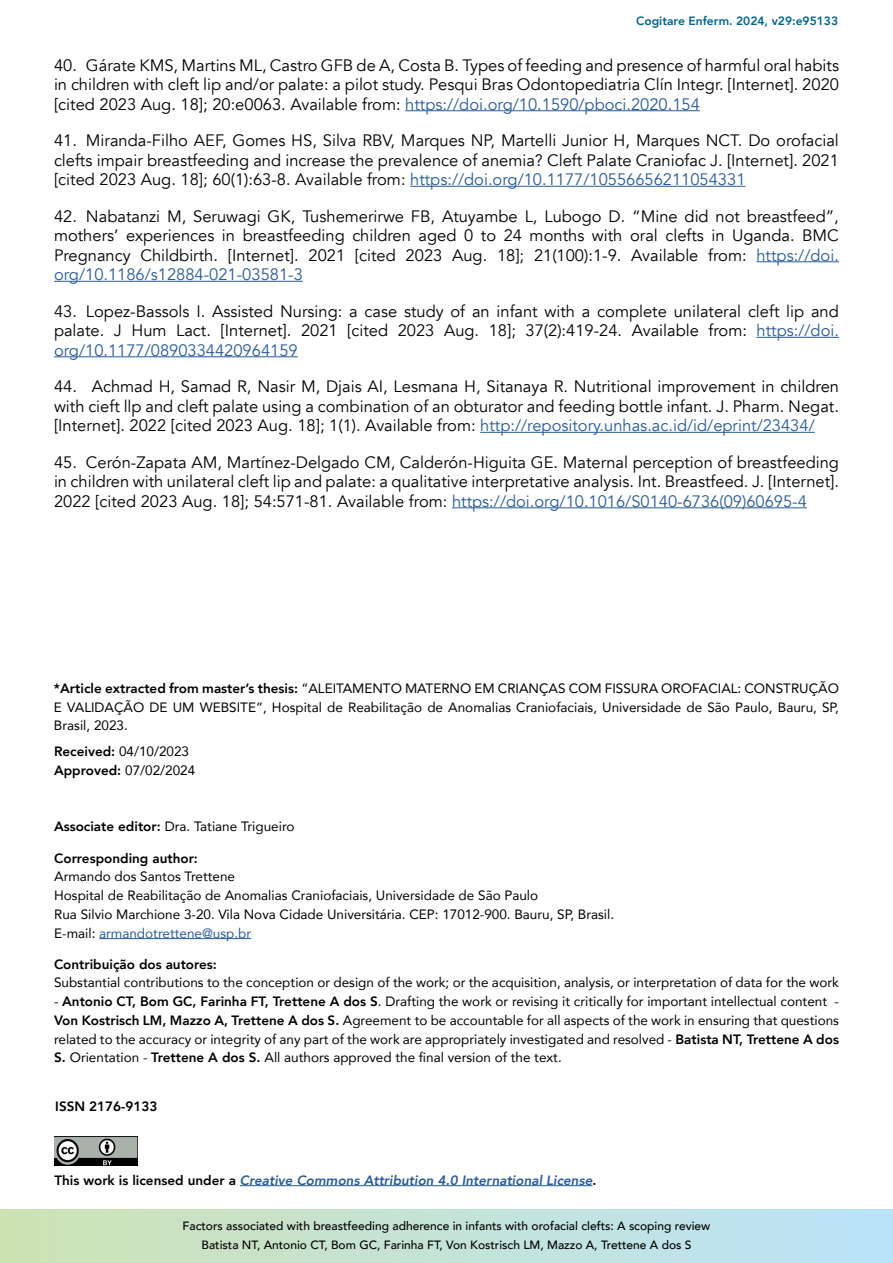
<style>
.page{position:relative;width:893px;height:1263px;background:#fff}
.page>*{position:absolute;margin:0;border:0;box-sizing:border-box;transform-origin:0 0}
.t1{font:16.5px/19.5px "Avenir";color:#000;text-align:justify}
.t2{font:13.5px/18.8px "Avenir";color:#000}
.t3{font:italic 800 13.5px "Avenir";color:#265b9b}
.t4{font:800 13.5px "Avenir";color:#000}
.t5{font:500 12px/18.6px "Avenir";color:#000;text-align:center}
.t6{font:800 12px "Avenir";color:#00658f}
.s1{color:#265b9b}
.s2{font-weight:800}
.s3{font-style:normal;color:#000}
</style>
<div class="page">
<svg style="left:0;top:1209px;width:893px;height:54px"></svg>
<hr style="left:405px;top:110px;width:295px;height:1px;background:#265b9b">
<hr style="left:410px;top:186px;width:335px;height:1px;background:#265b9b">
<hr style="left:756px;top:261px;width:83px;height:1px;background:#265b9b">
<hr style="left:54px;top:281px;width:249px;height:1px;background:#265b9b">
<hr style="left:756px;top:337px;width:83px;height:1px;background:#265b9b">
<hr style="left:54px;top:356px;width:244px;height:1px;background:#265b9b">
<hr style="left:480px;top:432px;width:335px;height:1px;background:#265b9b">
<hr style="left:452px;top:507px;width:355px;height:1px;background:#265b9b">
<hr style="left:99px;top:938px;width:152px;height:1px;background:#265b9b">
<img style="left:54px;top:1137px;width:84px;height:29px">
<hr style="left:240px;top:1185px;width:352px;height:1px;background:#265b9b">
<p class="t6" style="left:636px;top:12px;width:203px">Cogitare Enferm. 2024, v29:e95133</p>
<p class="t1" style="left:54px;top:55px;width:787px">40. Gárate KMS, Martins ML, Castro GFB de A, Costa B. Types of feeding and presence of harmful oral habits in children with cleft lip and/or palate: a pilot study. Pesqui Bras Odontopediatria Clín Integr. [Internet]. 2020 [cited 2023 Aug. 18]; 20:e0063. Available from: <span class="s1">https://doi.org/10.1590/pboci.2020.154</span></p>
<p class="t1" style="left:54px;top:131px;width:786px">41. Miranda-Filho AEF, Gomes HS, Silva RBV, Marques NP, Martelli Junior H, Marques NCT. Do orofacial clefts impair breastfeeding and increase the prevalence of anemia? Cleft Palate Craniofac J. [Internet]. 2021 [cited 2023 Aug. 18]; 60(1):63-8. Available from: <span class="s1">https://doi.org/10.1177/10556656211054331</span></p>
<p class="t1" style="left:54px;top:206px;width:786px">42. Nabatanzi M, Seruwagi GK, Tushemerirwe FB, Atuyambe L, Lubogo D. “Mine did not breastfeed”, mothers’ experiences in breastfeeding children aged 0 to 24 months with oral clefts in Uganda. BMC Pregnancy Childbirth. [Internet]. 2021 [cited 2023 Aug. 18]; 21(100):1-9. Available from: <span class="s1">https://doi. org/10.1186/s12884-021-03581-3</span></p>
<p class="t1" style="left:54px;top:301px;width:786px">43. Lopez-Bassols I. Assisted Nursing: a case study of an infant with a complete unilateral cleft lip and palate. J Hum Lact. [Internet]. 2021 [cited 2023 Aug. 18]; 37(2):419-24. Available from: <span class="s1">https://doi. org/10.1177/0890334420964159</span></p>
<p class="t1" style="left:54px;top:377px;width:786px">44. Achmad H, Samad R, Nasir M, Djais AI, Lesmana H, Sitanaya R. Nutritional improvement in children with cieft llp and cleft palate using a combination of an obturator and feeding bottle infant. J. Pharm. Negat. [Internet]. 2022 [cited 2023 Aug. 18]; 1(1). Available from: <span class="s1">http://repository.unhas.ac.id/id/eprint/23434/</span></p>
<p class="t1" style="left:54px;top:452px;width:786px">45. Cerón-Zapata AM, Martínez-Delgado CM, Calderón-Higuita GE. Maternal perception of breastfeeding in children with unilateral cleft lip and palate: a qualitative interpretative analysis. Int. Breastfeed. J. [Internet].<br>2022 [cited 2023 Aug. 18]; 54:571-81. Available from: <span class="s1">https://doi.org/10.1016/S0140-6736(09)60695-4</span></p>
<p class="t2" style="left:54px;top:678px;width:786px;text-align:justify"><span class="s2">*Article extracted from master’s thesis:</span> “ALEITAMENTO MATERNO EM CRIANÇAS COM FISSURA OROFACIAL: CONSTRUÇÃO E VALIDAÇÃO DE UM WEBSITE”, Hospital de Reabilitação de Anomalias Craniofaciais, Universidade de São Paulo, Bauru, SP, Brasil, 2023.</p>
<p class="t2" style="left:54px;top:741px;width:143px"><span class="s2">Received:</span> 04/10/2023<br><span class="s2">Approved:</span> 07/02/2024</p>
<p class="t2" style="left:54px;top:816px;width:242px"><span class="s2">Associate editor:</span> Dra. Tatiane Trigueiro</p>
<p class="t4" style="left:54px;top:847px;width:145px">Corresponding author:</p>
<p class="t2" style="left:54px;top:867px;width:561px">Armando dos Santos Trettene<br>Hospital de Reabilitação de Anomalias Craniofaciais, Universidade de São Paulo<br>Rua Silvio Marchione 3-20. Vila Nova Cidade Universitária. CEP: 17012-900. Bauru, SP, Brasil.<br>E-mail: <span class="s1">armandotrettene@usp.br</span></p>
<p class="t4" style="left:54px;top:953px;width:164px">Contribuição dos autores:</p>
<p class="t2" style="left:54px;top:973px;width:786px">Substantial contributions to the conception or design of the work; or the acquisition, analysis, or interpretation of data for the work</p>
<p class="t2" style="left:54px;top:992px;width:786px;text-align:justify">- <span class="s2">Antonio CT, Bom GC, Farinha FT, Trettene A dos S</span>. Drafting the work or revising it critically for important intellectual content - <span class="s2">Von Kostrisch LM, Mazzo A, Trettene A dos S.</span> Agreement to be accountable for all aspects of the work in ensuring that questions related to the accuracy or integrity of any part of the work are appropriately investigated and resolved - <span class="s2">Batista NT, Trettene A dos S.</span> Orientation - <span class="s2">Trettene A dos S.</span> All authors approved the final version of the text.</p>
<p class="t4" style="left:55px;top:1096px;width:104px">ISSN 2176-9133</p>
<p class="t3" style="left:54px;top:1172px;width:544px"><span class="s3">This work is licensed under a</span> Creative Commons Attribution 4.0 International License<span class="s3">.</span></p>
<p class="t5" style="left:183px;top:1216px;width:529px">Factors associated with breastfeeding adherence in infants with orofacial clefts: A scoping review<br>Batista NT, Antonio CT, Bom GC, Farinha FT, Von Kostrisch LM, Mazzo A, Trettene A dos S</p>
</div>
